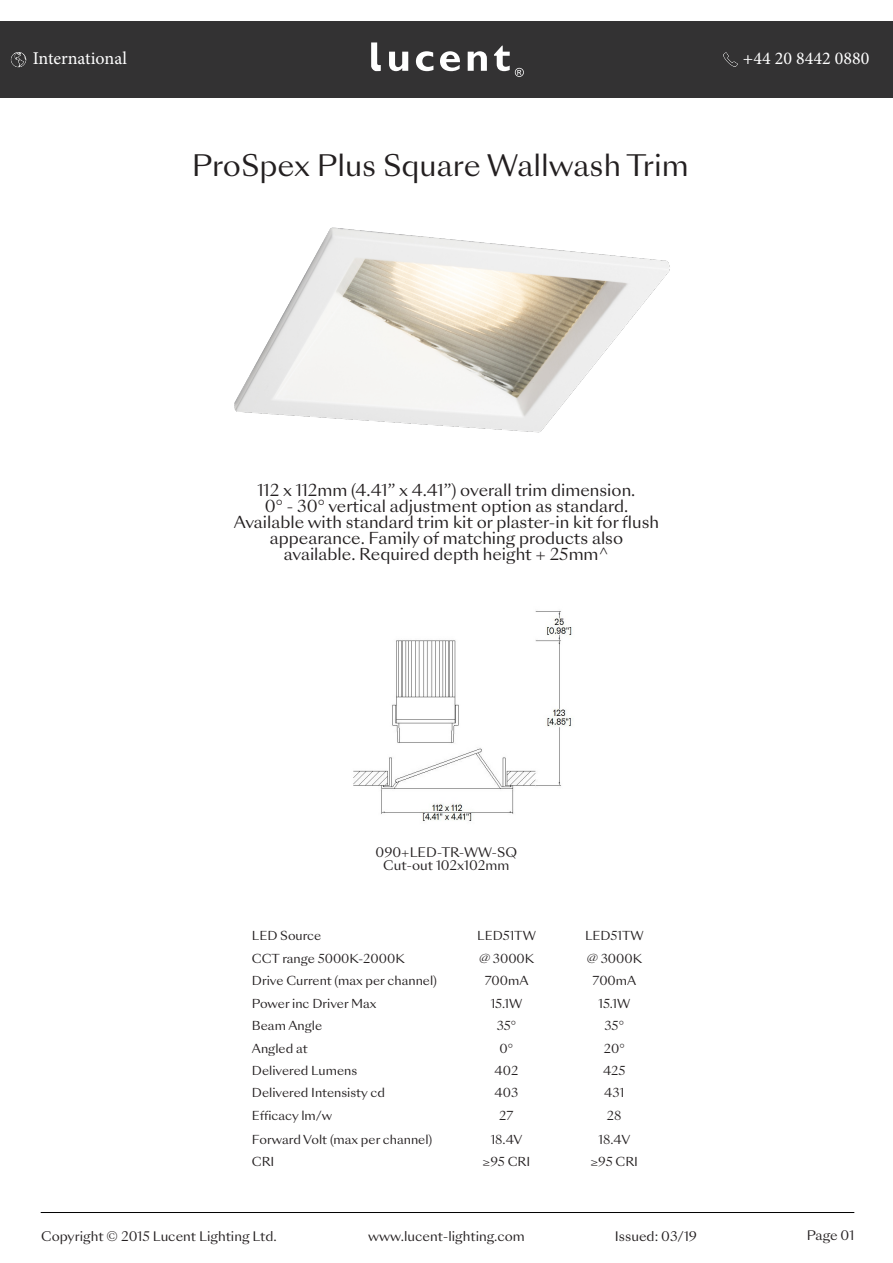
<style>
.page{position:relative;width:893px;height:1263px;background:#fff}
.page>*{position:absolute;margin:0;border:0;box-sizing:border-box;transform-origin:0 0}
.t1{font:28.65px "Sang Bleu Sunrise";color:#231f20}
.t2{font:18px "Minion Pro";color:#fff}
.bullet_points{font:15.9px/15.9px "Sang Bleu Sunrise";color:#231f20;text-align:center}
.bullet_point{font:12.75px "Sang Bleu Sunrise";color:#231f20}
.t3{font:12px "Sang Bleu Sunrise";color:#231f20}
</style>
<div class="page">
<div style="left:0;top:21px;width:893px;height:77px;background:#333233"></div>
<img style="left:234px;top:227px;width:436px;height:206px">
<img style="left:353px;top:611px;width:219px;height:210px">
<hr style="left:41px;top:1212px;width:813px;height:1px;background:#000">
<svg style="left:389px;top:52px;width:19px;height:19px"></svg>
<svg style="left:416px;top:51px;width:17px;height:20px"></svg>
<svg style="left:440px;top:51px;width:20px;height:20px"></svg>
<svg style="left:468px;top:51px;width:19px;height:20px"></svg>
<svg style="left:371px;top:42px;width:10px;height:29px"></svg>
<svg style="left:494px;top:46px;width:30px;height:31px"></svg>
<img style="left:11px;top:52px;width:15px;height:15px">
<img style="left:723px;top:52px;width:15px;height:15px">
<p class="t2" style="left:33px;top:47px;width:96px">International</p>
<p class="t2" style="left:743px;top:47px;width:128px">+44 20 8442 0880</p>
<p class="t1" style="left:192px;top:146px;width:498px">ProSpex Plus Square Wallwash Trim</p>
<p class="bullet_points" style="left:258px;top:483px;width:379px">112 x 112mm (4.41” x 4.41”) overall trim dimension.</p>
<p class="bullet_points" style="left:265px;top:498px;width:365px">0° - 30° vertical adjustment option as standard.</p>
<p class="bullet_points" style="left:234px;top:514px;width:427px">Available with standard trim kit or plaster-in kit for flush appearance. Family of matching products also</p>
<p class="bullet_points" style="left:284px;top:546px;width:327px">available. Required depth height + 25mm^</p>
<p class="bullet_point" style="left:376px;top:843px;width:143px">090+LED-TR-WW-SQ</p>
<p class="bullet_point" style="left:383px;top:856px;width:128px">Cut-out 102x102mm</p>
<p class="t3" style="left:252px;top:927px;width:71px">LED Source</p>
<p class="t3" style="left:477px;top:927px;width:60px">LED51TW</p>
<p class="t3" style="left:585px;top:927px;width:60px">LED51TW</p>
<p class="t3" style="left:252px;top:950px;width:154px">CCT range 5000K-2000K</p>
<p class="t3" style="left:479px;top:950px;width:57px">@ 3000K</p>
<p class="t3" style="left:587px;top:950px;width:57px">@ 3000K</p>
<p class="t3" style="left:252px;top:973px;width:187px">Drive Current (max per channel)</p>
<p class="t3" style="left:485px;top:973px;width:45px">700mA</p>
<p class="t3" style="left:593px;top:973px;width:45px">700mA</p>
<p class="t3" style="left:252px;top:995px;width:126px">Power inc Driver Max</p>
<p class="t3" style="left:491px;top:995px;width:33px">15.1W</p>
<p class="t3" style="left:598px;top:995px;width:33px">15.1W</p>
<p class="t3" style="left:252px;top:1017px;width:72px">Beam Angle</p>
<p class="t3" style="left:497px;top:1017px;width:21px">35°</p>
<p class="t3" style="left:604px;top:1017px;width:21px">35°</p>
<p class="t3" style="left:252px;top:1040px;width:57px">Angled at</p>
<p class="t3" style="left:500px;top:1040px;width:15px">0°</p>
<p class="t3" style="left:604px;top:1040px;width:22px">20°</p>
<p class="t3" style="left:252px;top:1062px;width:107px">Delivered Lumens</p>
<p class="t3" style="left:495px;top:1062px;width:25px">402</p>
<p class="t3" style="left:603px;top:1062px;width:24px">425</p>
<p class="t3" style="left:252px;top:1084px;width:135px">Delivered Intensisty cd</p>
<p class="t3" style="left:495px;top:1084px;width:25px">403</p>
<p class="t3" style="left:604px;top:1084px;width:22px">431</p>
<p class="t3" style="left:252px;top:1107px;width:82px">Efficacy lm/w</p>
<p class="t3" style="left:499px;top:1107px;width:16px">27</p>
<p class="t3" style="left:607px;top:1107px;width:16px">28</p>
<p class="t3" style="left:252px;top:1131px;width:182px">Forward Volt (max per channel)</p>
<p class="t3" style="left:491px;top:1131px;width:33px">18.4V</p>
<p class="t3" style="left:598px;top:1131px;width:33px">18.4V</p>
<p class="t3" style="left:252px;top:1153px;width:24px">CRI</p>
<p class="t3" style="left:483px;top:1153px;width:49px">≥95 CRI</p>
<p class="t3" style="left:590px;top:1153px;width:49px">≥95 CRI</p>
<p class="bullet_point" style="left:41px;top:1227px;width:237px">Copyright © 2015 Lucent Lighting Ltd.</p>
<p class="bullet_point" style="left:615px;top:1227px;width:84px">Issued: 03/19</p>
<p class="bullet_point" style="left:807px;top:1227px;width:49px">Page 01</p>
<p class="bullet_point" style="left:368px;top:1227px;width:158px">www.lucent-lighting.com</p>
</div>
